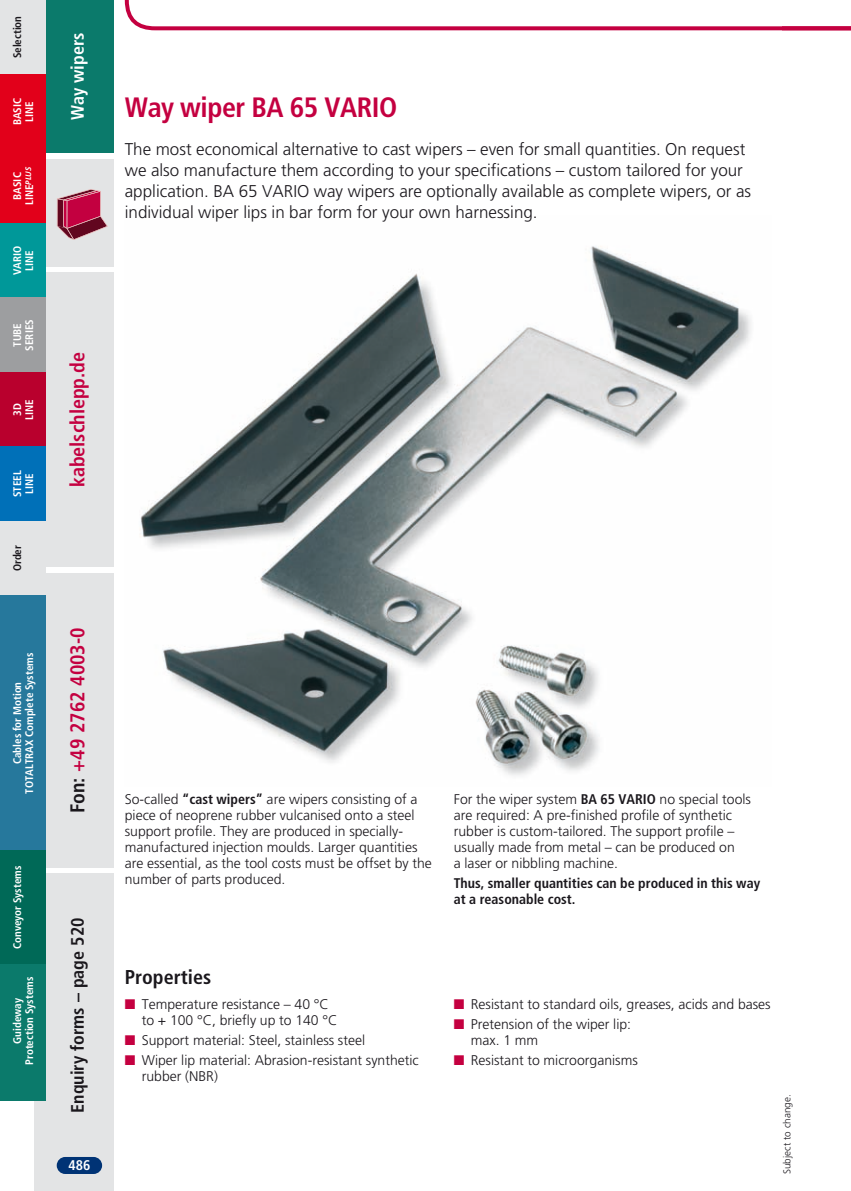
<style>
.page{position:relative;width:851px;height:1191px;background:#fff}
.page>*{position:absolute;margin:0;border:0;box-sizing:border-box;transform-origin:0 0}
.t1{font:700 condensed 28px "Frutiger LT Com";letter-spacing:-.015em;color:#c40040}
.t2{font:700 condensed 20px "Frutiger LT Com";color:#c40040}
.t3{font:700 condensed 20px "Frutiger LT Com";color:#1a171c}
.t4{font:700 condensed 18px "Frutiger LT Com";color:#1a171c}
.t5{font:700 condensed 18px "Frutiger LT Com";color:#fff}
.t6{font:300 17px/21px "Frutiger LT Com";color:#1a171c}
.t7{font:300 14px/16px "Frutiger LT Com";color:#1a171c}
.t8{font:700 condensed 14px/16px "Frutiger LT Com";color:#1a171c}
.t9{font:700 condensed 14px "Frutiger LT Com";color:#fff}
.t10{font:700 condensed 11px/12px "Frutiger LT Com";color:#fff;text-align:center}
.t11{font:700 condensed 11px "Frutiger LT Com";color:#1a171c}
.t12{font:300 10px "Frutiger LT";color:#1a171c}
.s1{color:#1a171c}
.s2{font-weight:700;font-stretch:condensed}
.s3{color:#c40040}
</style>
<div class="page">
<img style="left:140px;top:246px;width:611px;height:530px">
<div style="left:34px;top:159px;width:79px;height:107px;background:#e3e4e5"></div>
<div style="left:45px;top:272px;width:68px;height:295px;background:#e3e4e5"></div>
<div style="left:45px;top:573px;width:68px;height:294px;background:#e3e4e5"></div>
<div style="left:34px;top:873px;width:79px;height:318px;background:#e3e4e5"></div>
<div style="left:45px;top:0;width:68px;height:153px;background:#0b7a6b"></div>
<div style="left:57px;top:1157px;width:45px;height:17px;background:#003375;border-radius:9px"></div>
<svg style="left:57px;top:189px;width:51px;height:51px"></svg>
<div style="left:0;top:0;width:45px;height:97px;background:#e3e4e5"></div>
<div style="left:0;top:74px;width:45px;height:97px;background:#e2001a"></div>
<div style="left:0;top:149px;width:45px;height:97px;background:#e2001a"></div>
<div style="left:0;top:223px;width:45px;height:97px;background:#009899"></div>
<div style="left:0;top:298px;width:45px;height:97px;background:#9d9ea0"></div>
<div style="left:0;top:372px;width:45px;height:97px;background:#b9002d"></div>
<div style="left:0;top:446px;width:45px;height:98px;background:#0070b8"></div>
<div style="left:0;top:521px;width:45px;height:97px;background:#e3e4e5"></div>
<div style="left:0;top:595px;width:45px;height:278px;background:#26789c"></div>
<div style="left:0;top:850px;width:45px;height:136px;background:#006957"></div>
<div style="left:0;top:964px;width:45px;height:136px;background:#0b7a6b"></div>
<svg style="left:125px;top:0;width:725px;height:31px"></svg>
<p class="t11" style="left:13px;top:58px;width:44px;rotate:-90deg">Selection</p>
<p class="t10" style="left:12px;top:125px;width:29px;rotate:-90deg">BASIC<br>LINE</p>
<p class="t10" style="left:12px;top:205px;width:40px;rotate:-90deg">BASIC<br>LINE<sup>PLUS</sup></p>
<p class="t10" style="left:12px;top:275px;width:31px;rotate:-90deg">VARIO<br>LINE</p>
<p class="t10" style="left:12px;top:350px;width:33px;rotate:-90deg">TUBE<br>SERIES</p>
<p class="t10" style="left:12px;top:420px;width:22px;rotate:-90deg">3D<br>LINE</p>
<p class="t10" style="left:12px;top:497px;width:28px;text-align:left;rotate:-90deg">STEEL<br>LINE</p>
<p class="t11" style="left:13px;top:571px;width:28px;rotate:-90deg">Order</p>
<p class="t10" style="left:12px;top:793px;width:142px;rotate:-90deg">Cables for Motion<br>TOTALTRAX Complete Systems</p>
<p class="t10" style="left:12px;top:949px;width:85px;rotate:-90deg">Conveyor Systems</p>
<p class="t10" style="left:12px;top:1065px;width:90px;rotate:-90deg">Guideway<br>Protection Systems</p>
<p class="t5" style="left:70px;top:120px;width:89px;rotate:-90deg">Way wipers</p>
<h2 class="t2" style="left:69px;top:487px;width:137px;rotate:-90deg">kabelschlepp.de</h2>
<h2 class="t2" style="left:69px;top:813px;width:187px;rotate:-90deg"><span class="s1">Fon:</span> +49 2762 4003-0</h2>
<p class="t4" style="left:70px;top:1112px;width:197px;rotate:-90deg">Enquiry forms – page 520</p>
<p class="t9" style="left:68px;top:1159px;width:23px">486</p>
<h1 class="t1" style="left:125px;top:96px;width:274px">Way wiper BA 65 VARIO</h1>
<p class="t6" style="left:125px;top:139px;width:627px">The most economical alternative to cast wipers – even for small quantities. On request we also manufacture them according to your specifications – custom tailored for your application. BA 65 VARIO way wipers are optionally available as complete wipers, or as individual wiper lips in bar form for your own harnessing.</p>
<p class="t7" style="left:125px;top:792px;width:308px">So-called <span class="s2">“cast wipers”</span> are wipers consisting of a piece of neoprene rubber vulcanised onto a steel support profile. They are produced in specially&shy;manufactured injection moulds. Larger quantities are essential, as the tool costs must be offset by the number of parts produced.</p>
<p class="t7" style="left:454px;top:792px;width:298px">For the wiper system <span class="s2">BA 65 VARIO</span> no special tools are required: A pre-finished profile of synthetic rubber is custom-tailored. The support profile – usually made from metal – can be produced on<br>a laser or nibbling machine.</p>
<p class="t8" style="left:454px;top:876px;width:308px">Thus, smaller quantities can be produced in this way at a reasonable cost.</p>
<h2 class="t3" style="left:125px;top:969px;width:88px">Properties</h2>
<p class="t7" style="left:142px;top:997px;width:197px;text-indent:-17px"><span class="s3">■</span> Temperature resistance – 40 °C to + 100 °C, briefly up to 140 °C</p>
<p class="t7" style="left:125px;top:1033px;width:242px"><span class="s3">■</span> Support material: Steel, stainless steel</p>
<p class="t7" style="left:142px;top:1053px;width:278px;text-indent:-17px"><span class="s3">■</span> Wiper lip material: Abrasion-resistant synthetic rubber (NBR)</p>
<p class="t7" style="left:454px;top:997px;width:318px"><span class="s3">■</span> Resistant to standard oils, greases, acids and bases</p>
<p class="t7" style="left:471px;top:1017px;width:162px;text-indent:-17px"><span class="s3">■</span> Pretension of the wiper lip: max. 1 mm</p>
<p class="t7" style="left:454px;top:1053px;width:185px"><span class="s3">■</span> Resistant to microorganisms</p>
<p class="t12" style="left:782px;top:1174px;width:81px;rotate:-90deg">Subject to change.</p>
</div>
